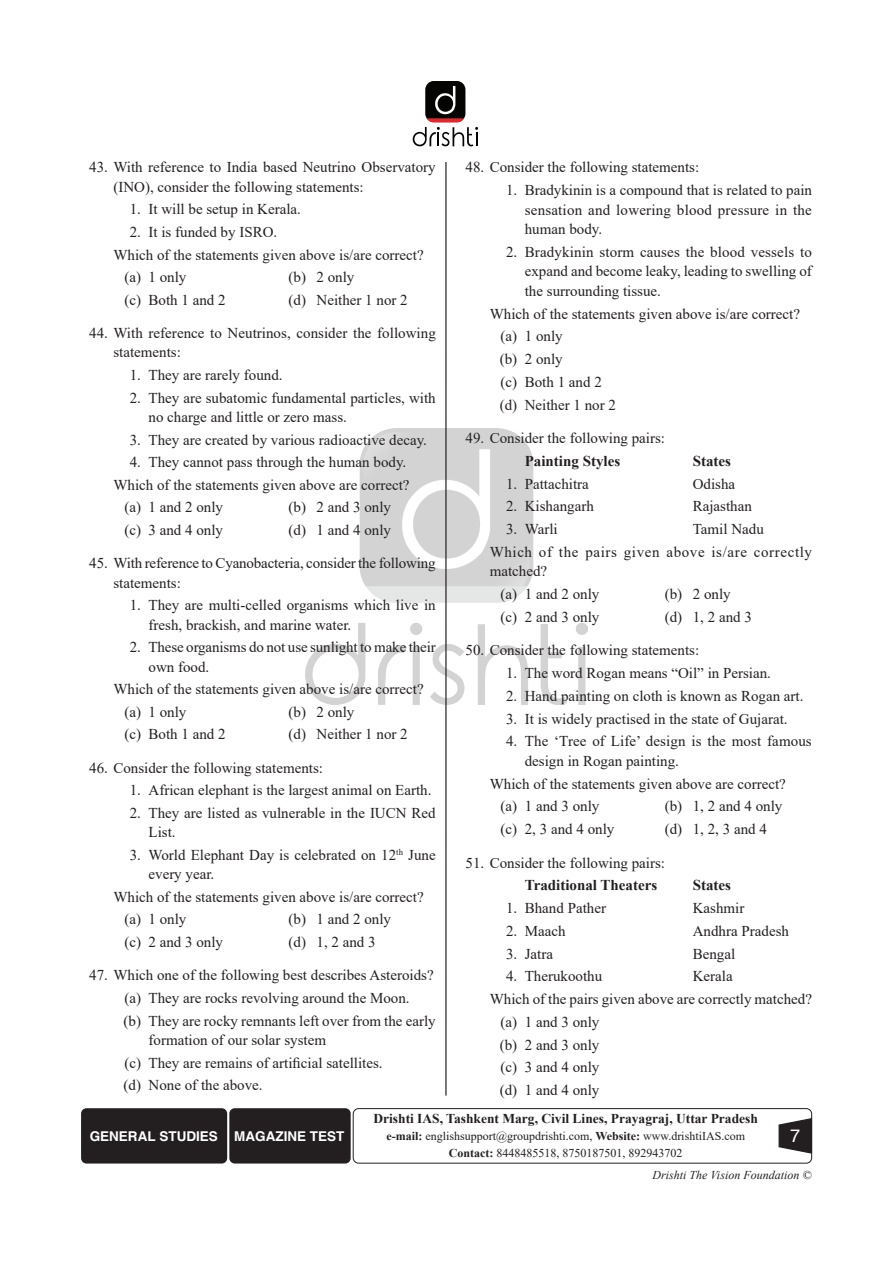
<style>
.page{position:relative;width:893px;height:1263px;background:#fff}
.page>*{position:absolute;margin:0;border:0;box-sizing:border-box;transform-origin:0 0}
.t1{font:18px "Helvetica";color:#fff}
.Options__1__2__3{font:15px/19.4px "Times New Roman";color:#231f20}
.Indent{font:15px "Times New Roman";color:#231f20}
.Indent-2{font:15px/19.5px "Times New Roman";letter-spacing:.04em;color:#231f20}
.Options__1__2__3-2{font:700 15px "Times New Roman";color:#231f20}
.t2{font:700 13.5px "Times New Roman";color:#231f20}
.t3{font:700 13.5px "Helvetica";color:#fff}
.t4{font:12px/16.4px "Times New Roman";color:#231f20;text-align:center}
.t5{font:italic 12px "Times New Roman";color:#231f20}
.s1{font-weight:700}
</style>
<div class="page">
<img style="left:305px;top:429px;width:283px;height:275px">
<hr style="left:445px;top:162px;width:2px;height:933px;background:#231f20">
<div style="left:81px;top:1108px;width:146px;height:55px;background:#231f20;border-radius:5px"></div>
<div style="left:229px;top:1108px;width:122px;height:55px;background:#231f20;border-radius:5px"></div>
<div style="left:353px;top:1108px;width:459px;height:55px;border:1px solid #231f20;border-radius:5px"></div>
<svg style="left:778px;top:1117px;width:35px;height:37px"></svg>
<div style="left:425px;top:81px;width:40px;height:41px;background:#040503;border-radius:9px"></div>
<svg style="left:413px;top:86px;width:65px;height:60px"></svg>
<p class="Options__1__2__3" style="left:113px;top:157px;width:324px;text-indent:-24px">43. With reference to India based Neutrino Observatory (INO), consider the following statements:</p>
<p class="Options__1__2__3" style="left:130px;top:199px;width:173px">1. It will be setup in Kerala.</p>
<p class="Options__1__2__3" style="left:130px;top:222px;width:149px">2. It is funded by ISRO.</p>
<p class="Indent" style="left:113px;top:244px;width:312px">Which of the statements given above is/are correct?</p>
<p class="Options__1__2__3" style="left:124px;top:267px;width:64px">(a) 1 only</p>
<p class="Options__1__2__3" style="left:289px;top:267px;width:67px">(b) 2 only</p>
<p class="Options__1__2__3" style="left:124px;top:290px;width:103px">(c) Both 1 and 2</p>
<p class="Options__1__2__3" style="left:289px;top:290px;width:121px">(d) Neither 1 nor 2</p>
<p class="Options__1__2__3" style="left:113px;top:323px;width:324px;text-indent:-24px">44. With reference to Neutrinos, consider the following statements:</p>
<p class="Options__1__2__3" style="left:130px;top:365px;width:154px">1. They are rarely found.</p>
<p class="Options__1__2__3" style="left:148px;top:387px;width:289px;text-indent:-19px">2. They are subatomic fundamental particles, with no charge and little or zero mass.</p>
<p class="Options__1__2__3" style="left:130px;top:429px;width:299px">3. They are created by various radioactive decay.</p>
<p class="Options__1__2__3" style="left:130px;top:452px;width:278px">4. They cannot pass through the human body.</p>
<p class="Indent" style="left:113px;top:474px;width:298px">Which of the statements given above are correct?</p>
<p class="Options__1__2__3" style="left:124px;top:497px;width:100px">(a) 1 and 2 only</p>
<p class="Options__1__2__3" style="left:289px;top:497px;width:104px">(b) 2 and 3 only</p>
<p class="Options__1__2__3" style="left:124px;top:520px;width:100px">(c) 3 and 4 only</p>
<p class="Options__1__2__3" style="left:289px;top:520px;width:104px">(d) 1 and 4 only</p>
<p class="Options__1__2__3" style="left:113px;top:553px;width:324px;text-indent:-24px">45. With reference to Cyanobacteria, consider the following statements:</p>
<p class="Options__1__2__3" style="left:148px;top:595px;width:289px;text-indent:-19px">1. They are multi-celled organisms which live in fresh, brackish, and marine water.</p>
<p class="Options__1__2__3" style="left:148px;top:637px;width:289px;text-indent:-19px">2. These organisms do not use sunlight to make their own food.</p>
<p class="Indent" style="left:113px;top:679px;width:312px">Which of the statements given above is/are correct?</p>
<p class="Options__1__2__3" style="left:124px;top:702px;width:64px">(a) 1 only</p>
<p class="Options__1__2__3" style="left:289px;top:702px;width:67px">(b) 2 only</p>
<p class="Options__1__2__3" style="left:124px;top:724px;width:103px">(c) Both 1 and 2</p>
<p class="Options__1__2__3" style="left:289px;top:724px;width:121px">(d) Neither 1 nor 2</p>
<p class="Options__1__2__3" style="left:89px;top:758px;width:235px">46. Consider the following statements:</p>
<p class="Options__1__2__3" style="left:130px;top:780px;width:303px">1. African elephant is the largest animal on Earth.</p>
<p class="Options__1__2__3" style="left:148px;top:803px;width:289px;text-indent:-19px">2. They are listed as vulnerable in the IUCN Red<br>List.</p>
<p class="Options__1__2__3" style="left:148px;top:845px;width:289px;text-indent:-19px">3. World Elephant Day is celebrated on 12<sup>th</sup> June every year.</p>
<p class="Indent" style="left:113px;top:886px;width:312px">Which of the statements given above is/are correct?</p>
<p class="Options__1__2__3" style="left:124px;top:909px;width:64px">(a) 1 only</p>
<p class="Options__1__2__3" style="left:289px;top:909px;width:104px">(b) 1 and 2 only</p>
<p class="Options__1__2__3" style="left:124px;top:932px;width:100px">(c) 2 and 3 only</p>
<p class="Options__1__2__3" style="left:289px;top:932px;width:89px">(d) 1, 2 and 3</p>
<p class="Options__1__2__3" style="left:89px;top:965px;width:346px">47. Which one of the following best describes Asteroids?</p>
<p class="Options__1__2__3" style="left:124px;top:988px;width:287px">(a) They are rocks revolving around the Moon.</p>
<p class="Options__1__2__3" style="left:148px;top:1010px;width:289px;text-indent:-25px">(b) They are rocky remnants left over from the early formation of our solar system</p>
<p class="Options__1__2__3" style="left:124px;top:1052px;width:260px">(c) They are remains of artificial satellites.</p>
<p class="Options__1__2__3" style="left:124px;top:1075px;width:141px">(d) None of the above.</p>
<p class="Options__1__2__3" style="left:466px;top:157px;width:235px">48. Consider the following statements:</p>
<p class="Options__1__2__3" style="left:525px;top:180px;width:289px;text-align:justify;text-indent:-19px">1. Bradykinin is a compound that is related to pain sensation and lowering blood pressure in the human body.</p>
<p class="Options__1__2__3" style="left:525px;top:242px;width:289px;text-align:justify;text-indent:-19px">2. Bradykinin storm causes the blood vessels to expand and become leaky, leading to swelling of the surrounding tissue.</p>
<p class="Indent" style="left:490px;top:303px;width:312px">Which of the statements given above is/are correct?</p>
<p class="Options__1__2__3" style="left:501px;top:326px;width:64px">(a) 1 only</p>
<p class="Options__1__2__3" style="left:500px;top:349px;width:64px">(b) 2 only</p>
<p class="Options__1__2__3" style="left:501px;top:372px;width:103px">(c) Both 1 and 2</p>
<p class="Options__1__2__3" style="left:500px;top:394px;width:118px">(d) Neither 1 nor 2</p>
<p class="Options__1__2__3" style="left:466px;top:428px;width:201px">49. Consider the following pairs:</p>
<p class="Options__1__2__3-2" style="left:525px;top:450px;width:97px">Painting Styles</p>
<p class="Options__1__2__3-2" style="left:693px;top:450px;width:40px">States</p>
<p class="Options__1__2__3" style="left:506px;top:473px;width:84px">1. Pattachitra</p>
<p class="Options__1__2__3" style="left:693px;top:473px;width:44px">Odisha</p>
<p class="Options__1__2__3" style="left:506px;top:496px;width:89px">2. Kishangarh</p>
<p class="Options__1__2__3" style="left:693px;top:496px;width:61px">Rajasthan</p>
<p class="Options__1__2__3" style="left:506px;top:519px;width:53px">3. Warli</p>
<p class="Options__1__2__3" style="left:693px;top:519px;width:73px">Tamil Nadu</p>
<p class="Indent-2" style="left:490px;top:542px;width:324px">Which of the pairs given above is/are correctly matched?</p>
<p class="Options__1__2__3" style="left:501px;top:584px;width:100px">(a) 1 and 2 only</p>
<p class="Options__1__2__3" style="left:665px;top:584px;width:67px">(b) 2 only</p>
<p class="Options__1__2__3" style="left:501px;top:607px;width:100px">(c) 2 and 3 only</p>
<p class="Options__1__2__3" style="left:665px;top:607px;width:89px">(d) 1, 2 and 3</p>
<p class="Options__1__2__3" style="left:466px;top:640px;width:235px">50. Consider the following statements:</p>
<p class="Options__1__2__3" style="left:506px;top:663px;width:266px">1. The word Rogan means “Oil” in Persian.</p>
<p class="Options__1__2__3" style="left:506px;top:686px;width:299px">2. Hand painting on cloth is known as Rogan art.</p>
<p class="Options__1__2__3" style="left:506px;top:708px;width:283px">3. It is widely practised in the state of Gujarat.</p>
<p class="Options__1__2__3" style="left:525px;top:731px;width:288px;text-indent:-19px">4. The ‘Tree of Life’ design is the most famous design in Rogan painting.</p>
<p class="Indent" style="left:490px;top:773px;width:298px">Which of the statements given above are correct?</p>
<p class="Options__1__2__3" style="left:501px;top:796px;width:100px">(a) 1 and 3 only</p>
<p class="Options__1__2__3" style="left:665px;top:796px;width:119px">(b) 1, 2 and 4 only</p>
<p class="Options__1__2__3" style="left:501px;top:819px;width:115px">(c) 2, 3 and 4 only</p>
<p class="Options__1__2__3" style="left:665px;top:819px;width:104px">(d) 1, 2, 3 and 4</p>
<p class="Options__1__2__3" style="left:466px;top:852px;width:201px">51. Consider the following pairs:</p>
<p class="Options__1__2__3-2" style="left:525px;top:874px;width:134px">Traditional Theaters</p>
<p class="Options__1__2__3-2" style="left:693px;top:874px;width:40px">States</p>
<p class="Options__1__2__3" style="left:506px;top:898px;width:101px">1. Bhand Pather</p>
<p class="Options__1__2__3" style="left:693px;top:898px;width:53px">Kashmir</p>
<p class="Options__1__2__3" style="left:506px;top:921px;width:61px">2. Maach</p>
<p class="Options__1__2__3" style="left:693px;top:921px;width:98px">Andhra Pradesh</p>
<p class="Options__1__2__3" style="left:506px;top:943px;width:49px">3. Jatra</p>
<p class="Options__1__2__3" style="left:693px;top:943px;width:44px">Bengal</p>
<p class="Options__1__2__3" style="left:506px;top:966px;width:98px">4. Therukoothu</p>
<p class="Options__1__2__3" style="left:693px;top:966px;width:41px">Kerala</p>
<p class="Indent" style="left:490px;top:988px;width:324px">Which of the pairs given above are correctly matched?</p>
<p class="Options__1__2__3" style="left:501px;top:1012px;width:100px">(a) 1 and 3 only</p>
<p class="Options__1__2__3" style="left:500px;top:1034px;width:101px">(b) 2 and 3 only</p>
<p class="Options__1__2__3" style="left:501px;top:1057px;width:100px">(c) 3 and 4 only</p>
<p class="Options__1__2__3" style="left:500px;top:1080px;width:101px">(d) 1 and 4 only</p>
<p class="t3" style="left:90px;top:1128px;width:256px">GENERAL STUDIES MAGAZINE TEST</p>
<p class="t2" style="left:373px;top:1108px;width:386px">Drishti IAS, Tashkent Marg, Civil Lines, Prayagraj, Uttar Pradesh</p>
<p class="t4" style="left:386px;top:1128px;width:360px"><span class="s1">e-mail:</span> englishsupport@groupdrishti.com, <span class="s1">Website:</span> www.drishtiIAS.com<br><span class="s1">Contact:</span> 8448485518, 8750187501, 892943702</p>
<p class="t1" style="left:790px;top:1125px;width:12px">7</p>
<p class="t5" style="left:652px;top:1167px;width:160px">Drishti The Vision Foundation ©</p>
</div>
